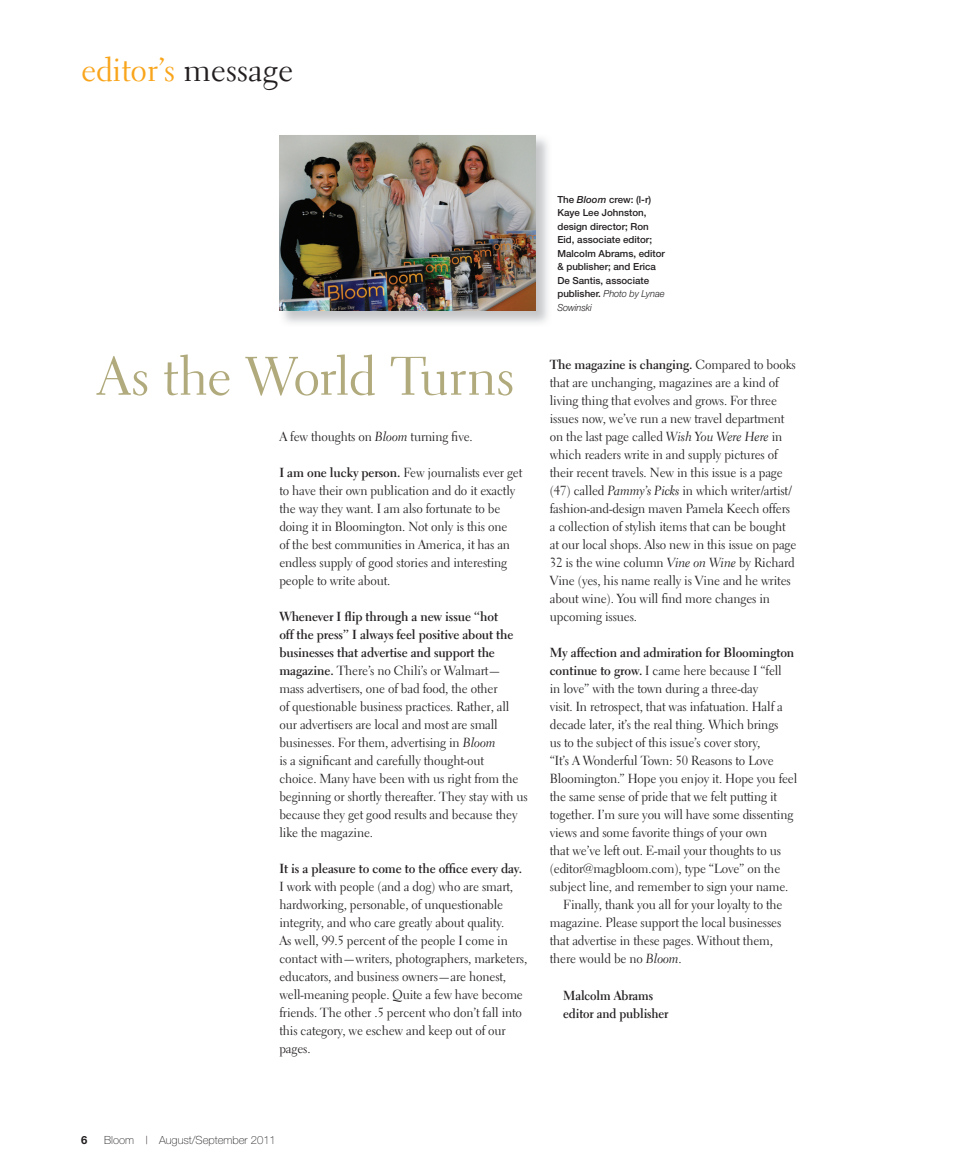
<style>
.page{position:relative;width:972px;height:1175px;background:#fff}
.page>*{position:absolute;margin:0;border:0;box-sizing:border-box;transform-origin:0 0}
.t1{font:54px "Electra LH";letter-spacing:-.025em;color:#b1aa7d}
.t2{font:33px "Electra LH";color:#f9a51b}
.t3{font:13.2px/18px "Electra LH";letter-spacing:-.01em;color:#231f20}
.t4{font:700 13.2px "Electra LH";letter-spacing:-.01em;color:#231f20}
.t5{font:700 13.2px/18px "Electra LH";letter-spacing:-.01em;color:#231f20;scale:.95 1}
.t6{font:100 11.25px "Helvetica Neue";color:#231f20}
.t7{font:700 11.25px "Helvetica Neue";color:#231f20}
.t8{font:500 9.75px/13.5px "Helvetica Neue";color:#231f20}
.s1{color:#231f20}
.s2{font-family:"Electra LH Cursive"}
.s3{font-weight:700}
.s4{font-style:italic}
.s5{font-weight:300;font-style:italic}
</style>
<div class="page">
<img style="left:279px;top:135px;width:257px;height:176px">
<h2 class="t2" style="left:81px;top:50px;width:214px">editor’s <span class="s1">message</span></h2>
<h1 class="t1" style="left:97px;top:343px;width:419px">As the World Turns</h1>
<p class="t3" style="left:279px;top:428px;width:195px">A few thoughts on <span class="s2">Bloom</span> turning five.</p>
<p class="t3" style="left:279px;top:464px;width:244px"><span class="s3">I am one lucky person.</span> Few journalists ever get to have their own publication and do it exactly the way they want. I am also fortunate to be doing it in Bloomington. Not only is this one<br>of the best communities in America, it has an endless supply of good stories and interesting people to write about.</p>
<p class="t3" style="left:279px;top:608px;width:250px"><span class="s3">Whenever I flip through a new issue “hot<br>off the press” I always feel positive about the businesses that advertise and support the magazine.</span> There’s no Chili’s or Walmart— mass advertisers, one of bad food, the other<br>of questionable business practices. Rather, all our advertisers are local and most are small businesses. For them, advertising in <span class="s2">Bloom<br></span>is a significant and carefully thought-out<br>choice. Many have been with us right from the beginning or shortly thereafter. They stay with us because they get good results and because they like the magazine.</p>
<p class="t4" style="left:279px;top:860px;width:244px">It is a pleasure to come to the office every day.</p>
<p class="t3" style="left:279px;top:878px;width:249px">I work with people (and a dog) who are smart, hardworking, personable, of unquestionable integrity, and who care greatly about quality.<br>As well, 99.5 percent of the people I come in contact with—writers, photographers, marketers, educators, and business owners—are honest, well-meaning people. Quite a few have become friends. The other .5 percent who don’t fall into this category, we eschew and keep out of our pages.</p>
<p class="t8" style="left:557px;top:192px;width:109px">The <span class="s4">Bloom</span> crew: (l-r)<br>Kaye Lee Johnston, design director; Ron<br>Eid, associate editor;<br>Malcolm Abrams, editor &amp; publisher; and Erica<br>De Santis, associate publisher. <span class="s5">Photo by Lynae<br>Sowinski</span></p>
<p class="t3" style="left:550px;top:356px;width:248px"><span class="s3">The magazine is changing.</span> Compared to books that are unchanging, magazines are a kind of living thing that evolves and grows. For three issues now, we’ve run a new travel department on the last page called <span class="s2">Wish You Were Here</span> in which readers write in and supply pictures of their recent travels. New in this issue is a page (47) called <span class="s2">Pammy’s Picks</span> in which writer/artist/ fashion-and-design maven Pamela Keech offers a collection of stylish items that can be bought at our local shops. Also new in this issue on page 32 is the wine column <span class="s2">Vine on Wine</span> by Richard Vine (yes, his name really is Vine and he writes about wine). You will find more changes in upcoming issues.</p>
<p class="t4" style="left:550px;top:644px;width:246px">My affection and admiration for Bloomington</p>
<p class="t3" style="left:550px;top:661px;width:234px"><span class="s3">continue to grow.</span> I came here because I “fell</p>
<p class="t3" style="left:550px;top:679px;width:210px">in love” with the town during a three-day</p>
<p class="t3" style="left:550px;top:697px;width:235px">visit. In retrospect, that was infatuation. Half a</p>
<p class="t3" style="left:550px;top:715px;width:230px">decade later, it’s the real thing. Which brings</p>
<p class="t3" style="left:550px;top:733px;width:212px">us to the subject of this issue’s cover story,</p>
<p class="t3" style="left:550px;top:751px;width:225px">“It’s A Wonderful Town: 50 Reasons to Love</p>
<p class="t3" style="left:550px;top:769px;width:249px">Bloomington.” Hope you enjoy it. Hope you feel</p>
<p class="t3" style="left:550px;top:787px;width:229px">the same sense of pride that we felt putting it</p>
<p class="t3" style="left:550px;top:805px;width:245px">together. I’m sure you will have some dissenting</p>
<p class="t3" style="left:550px;top:823px;width:219px">views and some favorite things of your own</p>
<p class="t3" style="left:550px;top:841px;width:233px">that we’ve left out. E-mail your thoughts to us</p>
<p class="t3" style="left:550px;top:859px;width:232px">(editor@magbloom.com), type “Love” on the</p>
<p class="t3" style="left:550px;top:877px;width:240px">subject line, and remember to sign your name.</p>
<p class="t3" style="left:563px;top:895px;width:221px">Finally, thank you all for your loyalty to the</p>
<p class="t3" style="left:550px;top:913px;width:233px">magazine. Please support the local businesses</p>
<p class="t3" style="left:550px;top:931px;width:225px">that advertise in these pages. Without them,</p>
<p class="t3" style="left:550px;top:949px;width:134px">there would be no <span class="s2">Bloom</span>.</p>
<p class="t5" style="left:563px;top:986px;width:112px">Malcolm Abrams editor and publisher</p>
<p class="t7" style="left:81px;top:1132px;width:8px">6</p>
<p class="t6" style="left:104px;top:1133px;width:173px">Bloom | August/September 2011</p>
</div>
